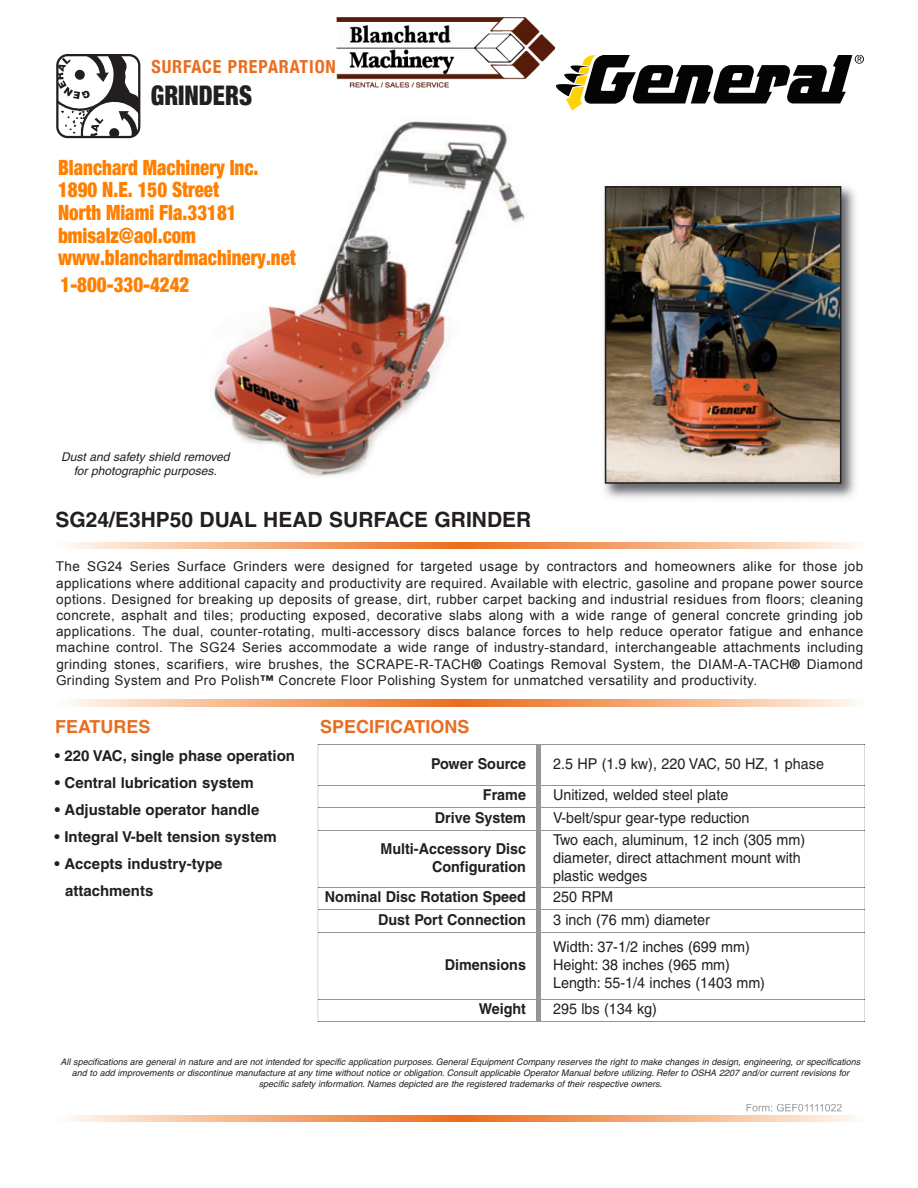
<style>
.page{position:relative;width:918px;height:1188px;background:#fff}
.page>*{position:absolute;margin:0;border:0;box-sizing:border-box;transform-origin:0 0}
.t1{font:900 condensed 27px "Helvetica Neue";color:#231f20;scale:.9 1}
.t2{font:900 condensed 21px/22.6px "Helvetica Neue";color:#ff8000;scale:.9 1}
.t3{font:700 21px "Helvetica";color:#231f20}
.t4{font:700 18px "Helvetica";color:#ea6d1f}
.t5{font:700 condensed 18px "Helvetica Neue";letter-spacing:.05em;color:#ea6d1f}
.t6{font:15px/18px "Helvetica";color:#231f20;scale:.96 1}
.t7{font:700 15px/27px "Helvetica";color:#231f20}
.t8{font:700 15px/18px "Helvetica";color:#231f20;text-align:right;scale:.96 1}
.t9{font:13.5px/16.2px "Arial";letter-spacing:.03em;color:#231f20;text-align:justify}
.t10{font:italic 12px/14.4px "Helvetica";color:#231f20;text-align:center}
.t11{font:italic 9px/10.8px "Helvetica";color:#231f20;text-align:center}
.s1{font-family:"Helvetica";font-weight:700}
</style>
<div class="page">
<img style="left:604px;top:186px;width:252px;height:313px">
<img style="left:608px;top:189px;width:230px;height:292px">
<div style="left:605px;top:186px;width:236px;height:298px;border:2px solid #231f20"></div>
<svg style="left:556px;top:56px;width:308px;height:55px"></svg>
<svg style="left:140px;top:63px;width:1px;height:66px"></svg>
<svg style="left:56px;top:54px;width:84px;height:84px"></svg>
<svg style="left:69px;top:542px;width:787px;height:7px;background:#f4af80"></svg>
<svg style="left:69px;top:1115px;width:787px;height:7px;background:#f4af80"></svg>
<svg style="left:747px;top:1104px;width:76px;height:7px"></svg>
<svg style="left:69px;top:699px;width:788px;height:7px;background:#f4af80"></svg>
<svg style="left:319px;top:745px;width:545px;height:277px"></svg>
<hr style="left:318px;top:830px;width:1px;height:57px;background:#939598">
<hr style="left:318px;top:744px;width:1px;height:41px;background:#939598">
<hr style="left:318px;top:932px;width:1px;height:67px;background:#939598">
<hr style="left:864px;top:830px;width:1px;height:57px;background:#939598">
<hr style="left:864px;top:744px;width:1px;height:41px;background:#939598">
<hr style="left:864px;top:932px;width:1px;height:67px;background:#939598">
<hr style="left:318px;top:744px;width:546px;height:1px;background:#939598">
<hr style="left:318px;top:785px;width:546px;height:1px;background:#939598">
<hr style="left:318px;top:808px;width:546px;height:1px;background:#939598">
<hr style="left:318px;top:830px;width:546px;height:1px;background:#939598">
<svg style="left:318px;top:785px;width:1px;height:46px"></svg>
<svg style="left:864px;top:785px;width:1px;height:46px"></svg>
<hr style="left:318px;top:887px;width:546px;height:1px;background:#939598">
<hr style="left:318px;top:910px;width:546px;height:1px;background:#939598">
<hr style="left:318px;top:932px;width:546px;height:1px;background:#939598">
<svg style="left:318px;top:887px;width:1px;height:46px"></svg>
<svg style="left:864px;top:887px;width:1px;height:46px"></svg>
<hr style="left:318px;top:999px;width:546px;height:1px;background:#939598">
<hr style="left:318px;top:1022px;width:546px;height:1px;background:#939598">
<svg style="left:318px;top:999px;width:1px;height:24px"></svg>
<svg style="left:864px;top:999px;width:1px;height:23px"></svg>
<hr style="left:537px;top:744px;width:4px;height:278px;background:#939598">
<img style="left:210px;top:118px;width:316px;height:359px">
<div style="left:54px;top:451px;width:183px;height:36px;background:#fff"></div>
<img style="left:337px;top:17px;width:218px;height:71px">
<h3 class="t5" style="left:152px;top:55px;width:186px">SURFACE PREPARATION</h3>
<h1 class="t1" style="left:151px;top:79px;width:114px">GRINDERS</h1>
<h2 class="t2" style="left:58px;top:155px;width:266px">Blanchard Machinery Inc.<br>1890 N.E. 150 Street<br>North Miami Fla.33181 bmisalz@aol.com www.blanchardmachinery.net</h2>
<h2 class="t2" style="left:61px;top:272px;width:145px">1-800-330-4242</h2>
<p class="t10" style="left:61px;top:450px;width:170px">Dust and safety shield removed for photographic purposes.</p>
<h2 class="t3" style="left:56px;top:506px;width:477px">SG24/E3HP50 DUAL HEAD SURFACE GRINDER</h2>
<p class="t9" style="left:56px;top:559px;width:809px">The SG24 Series Surface Grinders were designed for targeted usage by contractors and homeowners alike for those job applications where additional capacity and productivity are required. Available with electric, gasoline and propane power source options. Designed for breaking up deposits of grease, dirt, rubber carpet backing and industrial residues from floors; cleaning concrete, asphalt and tiles; producting exposed, decorative slabs along with a wide range of general concrete grinding job applications. The dual, counter-rotating, multi-accessory discs balance forces to help reduce operator fatigue and enhance machine control. The SG24 Series accommodate a wide range of industry-standard, interchangeable attachments including grinding stones, scarifiers, wire brushes, the SCRAPE-R-TACH<span class="s1">®</span> Coatings Removal System, the DIAM-A-TACH<span class="s1">®</span> Diamond Grinding System and Pro Polish<span class="s1">™</span> Concrete Floor Polishing System for unmatched versatility and productivity.</p>
<h3 class="t4" style="left:55px;top:715px;width:97px">FEATURES</h3>
<p class="t7" style="left:55px;top:742px;width:242px">• 220 VAC, single phase operation</p>
<p class="t7" style="left:55px;top:769px;width:201px">• Central lubrication system</p>
<p class="t7" style="left:55px;top:796px;width:206px">• Adjustable operator handle</p>
<p class="t7" style="left:55px;top:823px;width:224px">• Integral V-belt tension system</p>
<p class="t7" style="left:65px;top:850px;width:159px;text-indent:-10px">• Accepts industry-type attachments</p>
<h3 class="t4" style="left:320px;top:716px;width:151px">SPECIFICATIONS</h3>
<p class="t8" style="left:431px;top:754px;width:100px">Power Source</p>
<p class="t6" style="left:553px;top:754px;width:284px">2.5 HP (1.9 kw), 220 VAC, 50 HZ, 1 phase</p>
<p class="t8" style="left:483px;top:786px;width:46px">Frame</p>
<p class="t6" style="left:553px;top:786px;width:184px">Unitized, welded steel plate</p>
<p class="t8" style="left:435px;top:808px;width:96px">Drive System</p>
<p class="t6" style="left:553px;top:808px;width:206px">V-belt/spur gear-type reduction</p>
<p class="t8" style="left:381px;top:839px;width:153px">Multi-Accessory Disc<br>Configuration</p>
<p class="t6" style="left:553px;top:830px;width:264px">Two each, aluminum, 12 inch (305 mm) diameter, direct attachment mount with plastic wedges</p>
<p class="t8" style="left:325px;top:888px;width:211px">Nominal Disc Rotation Speed</p>
<p class="t6" style="left:553px;top:888px;width:64px">250 RPM</p>
<p class="t8" style="left:378px;top:910px;width:155px">Dust Port Connection</p>
<p class="t6" style="left:553px;top:911px;width:165px">3 inch (76 mm) diameter</p>
<p class="t8" style="left:445px;top:955px;width:86px">Dimensions</p>
<p class="t6" style="left:553px;top:937px;width:222px">Width: 37-1/2 inches (699 mm)<br>Height: 38 inches (965 mm)<br>Length: 55-1/4 inches (1403 mm)</p>
<p class="t8" style="left:479px;top:1000px;width:51px">Weight</p>
<p class="t6" style="left:553px;top:1000px;width:110px">295 lbs (134 kg)</p>
<p class="t11" style="left:60px;top:1056px;width:802px">All specifications are general in nature and are not intended for specific application purposes. General Equipment Company reserves the right to make changes in design, engineering, or specifications and to add improvements or discontinue manufacture at any time without notice or obligation. Consult applicable Operator Manual before utilizing. Refer to OSHA 2207 and/or current revisions for specific safety information. Names depicted are the registered trademarks of their respective owners.</p>
</div>
